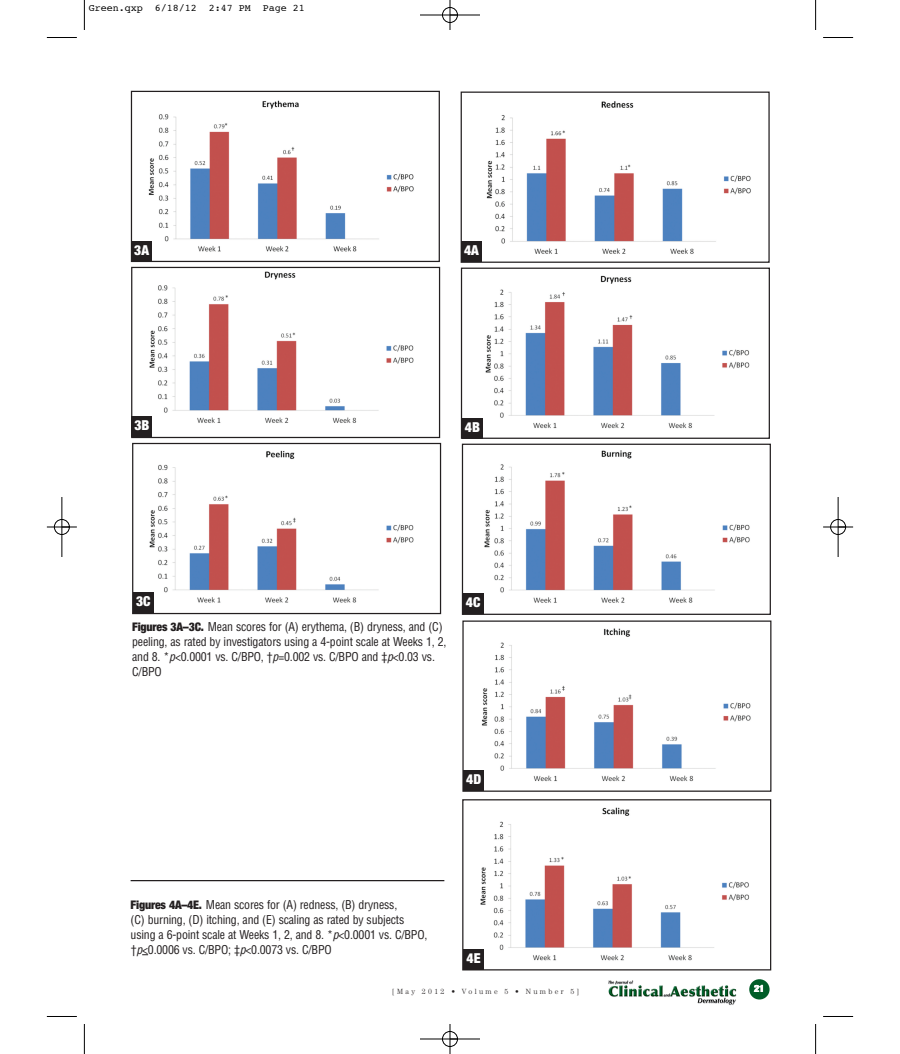
<style>
.page{position:relative;width:900px;height:1054px;background:#fff}
.page>*{position:absolute;margin:0;border:0;box-sizing:border-box;transform-origin:0 0}
.t1{font:900 condensed 13.75px "Helvetica Neue LT Std";color:#fff}
.t2{font:condensed 11.88px/15px "Helvetica";letter-spacing:-.015em;color:#231f20}
.t3{font:10px "Courier";color:#000}
.t4{font:900 condensed 10px "Helvetica Neue LT Std";color:#fff}
.t5{font:300 7.5px "Century Std";letter-spacing:.31em;color:#231f20}
.s1{font-family:"Helvetica Neue LT Std";font-weight:900}
.s2{font-style:italic}
</style>
<div class="page">
<div style="left:749px;top:979px;width:21px;height:20px;background:#005d28;border-radius:50%"></div>
<img style="left:608px;top:980px;width:128px;height:25px">
<img style="left:148px;top:100px;width:266px;height:152px">
<div style="left:131px;top:91px;width:309px;height:171px;border:1px solid #231f20"></div>
<img style="left:149px;top:271px;width:265px;height:152px">
<div style="left:131px;top:267px;width:309px;height:171px;border:1px solid #231f20"></div>
<img style="left:149px;top:450px;width:265px;height:153px">
<div style="left:132px;top:443px;width:309px;height:171px;border:1px solid #231f20"></div>
<div style="left:131px;top:241px;width:21px;height:20px;background:#231f20"></div>
<div style="left:132px;top:416px;width:20px;height:21px;background:#231f20"></div>
<div style="left:133px;top:592px;width:21px;height:21px;background:#231f20"></div>
<img style="left:463px;top:101px;width:288px;height:153px">
<div style="left:461px;top:92px;width:309px;height:171px;border:1px solid #231f20"></div>
<img style="left:485px;top:275px;width:265px;height:154px">
<div style="left:461px;top:268px;width:309px;height:171px;border:1px solid #231f20"></div>
<img style="left:484px;top:450px;width:266px;height:153px">
<div style="left:462px;top:444px;width:309px;height:171px;border:1px solid #231f20"></div>
<div style="left:461px;top:242px;width:21px;height:20px;background:#231f20"></div>
<div style="left:462px;top:418px;width:21px;height:21px;background:#231f20"></div>
<div style="left:463px;top:593px;width:21px;height:21px;background:#231f20"></div>
<img style="left:481px;top:628px;width:270px;height:154px">
<div style="left:462px;top:620px;width:309px;height:172px;border:1px solid #231f20"></div>
<div style="left:463px;top:770px;width:21px;height:20px;background:#231f20"></div>
<img style="left:480px;top:807px;width:270px;height:154px">
<div style="left:462px;top:799px;width:309px;height:171px;border:1px solid #231f20"></div>
<div style="left:463px;top:949px;width:21px;height:20px;background:#231f20"></div>
<hr style="left:131px;top:880px;width:313px;height:1px;background:#231f20">
<hr style="left:84px;top:0;width:1px;height:30px;background:#000">
<hr style="left:47px;top:37px;width:30px;height:1px;background:#000">
<hr style="left:815px;top:0;width:1px;height:30px;background:#000">
<hr style="left:823px;top:37px;width:30px;height:1px;background:#000">
<hr style="left:84px;top:1024px;width:1px;height:30px;background:#000">
<hr style="left:47px;top:1016px;width:30px;height:1px;background:#000">
<hr style="left:815px;top:1024px;width:1px;height:30px;background:#000">
<hr style="left:823px;top:1016px;width:30px;height:1px;background:#000">
<div style="left:442px;top:1031px;width:16px;height:16px;border:1px solid #fff;border-radius:50%"></div>
<hr style="left:420px;top:15px;width:60px;height:1px;background:#000">
<hr style="left:420px;top:1039px;width:60px;height:1px;background:#000">
<hr style="left:62px;top:497px;width:1px;height:60px;background:#000">
<hr style="left:838px;top:497px;width:1px;height:60px;background:#000">
<hr style="left:450px;top:0;width:1px;height:30px;background:#000">
<hr style="left:450px;top:1024px;width:1px;height:30px;background:#000">
<hr style="left:47px;top:527px;width:30px;height:1px;background:#000">
<hr style="left:823px;top:527px;width:30px;height:1px;background:#000">
<div style="left:442px;top:7px;width:16px;height:16px;border:1px solid #000;border-radius:50%"></div>
<div style="left:442px;top:1031px;width:16px;height:15px;border:1px solid #000;border-radius:50%"></div>
<div style="left:54px;top:519px;width:16px;height:16px;border:1px solid #000;border-radius:50%"></div>
<div style="left:830px;top:519px;width:16px;height:16px;border:1px solid #000;border-radius:50%"></div>
<p class="t3" style="left:89px;top:4px;width:218px">Green.qxp 6/18/12 2:47 PM Page 21</p>
<p class="t1" style="left:134px;top:244px;width:16px">3A</p>
<p class="t1" style="left:464px;top:245px;width:16px">4A</p>
<p class="t1" style="left:134px;top:420px;width:17px">3B</p>
<p class="t1" style="left:465px;top:422px;width:17px">4B</p>
<p class="t1" style="left:136px;top:596px;width:16px">3C</p>
<p class="t2" style="left:132px;top:620px;width:316px"><span class="s1">Figures 3A–3C.</span> Mean scores for (A) erythema, (B) dryness, and (C) peeling, as rated by investigators using a 4-point scale at Weeks 1, 2, and 8. *<span class="s2">p</span>&lt;0.0001 vs. C/BPO, †<span class="s2">p</span>=0.002 vs. C/BPO and ‡<span class="s2">p</span>&lt;0.03 vs.<br>C/BPO</p>
<p class="t1" style="left:466px;top:597px;width:16px">4C</p>
<p class="t1" style="left:466px;top:774px;width:17px">4D</p>
<p class="t2" style="left:131px;top:897px;width:298px"><span class="s1">Figures 4A–4E.</span> Mean scores for (A) redness, (B) dryness,<br>(C) burning, (D) itching, and (E) scaling as rated by subjects using a 6-point scale at Weeks 1, 2, and 8. *<span class="s2">p</span>&lt;0.0001 vs. C/BPO, †<span class="s2">p</span>&lt;0.0006 vs. C/BPO; ‡<span class="s2">p</span>&lt;0.0073 vs. C/BPO</p>
<p class="t1" style="left:467px;top:952px;width:16px">4E</p>
<p class="t5" style="left:392px;top:989px;width:188px">[May 2012 • Volume 5 • Number 5]</p>
<p class="t4" style="left:754px;top:985px;width:12px">21</p>
</div>
